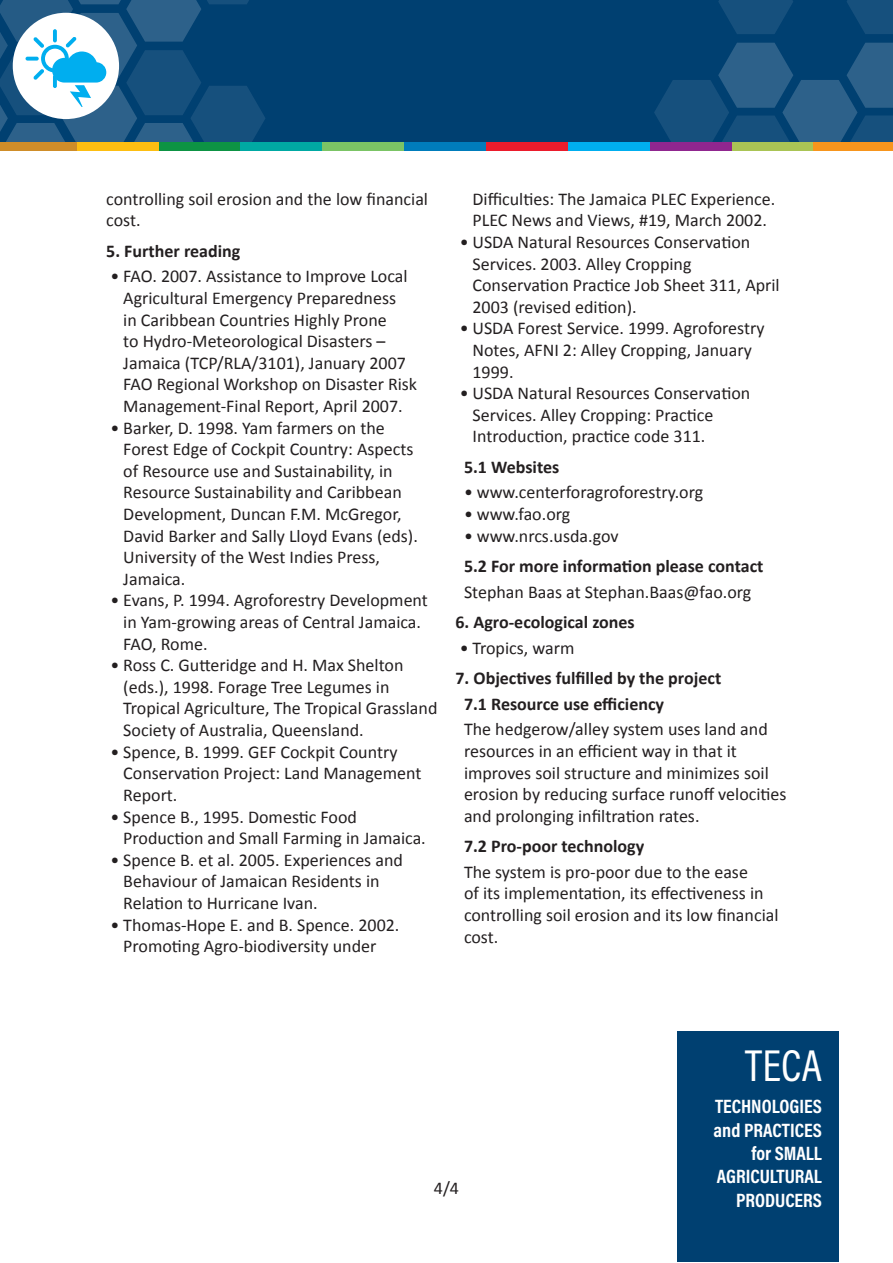
<style>
.page{position:relative;width:893px;height:1263px;background:#fff}
.page>*{position:absolute;margin:0;border:0;box-sizing:border-box;transform-origin:0 0}
.t1{font:45px "Acumin Pro Cond";color:#fff}
.t2{font:700 19.5px/23.4px "Acumin Pro Cond";color:#fff;text-align:right}
.Body_Text_1_1{font:18px/21.6px "Calibri";color:#231f20}
.Subheading_1_1{font:700 18px "Calibri";color:#231f20}
.Heading_1{font:700 18px "Calibri";color:#231f20}
.Body_Text{font:18px/21.6px "Calibri";color:#231f20}
</style>
<div class="page">
<div style="left:0;top:0;width:893px;height:145px;background:#004071"></div>
<svg style="left:847px;top:0;width:46px;height:34px"></svg>
<svg style="left:718px;top:0;width:75px;height:34px"></svg>
<svg style="left:654px;top:43px;width:239px;height:107px"></svg>
<div style="left:813px;top:142px;width:80px;height:8px;background:#f7951d"></div>
<div style="left:732px;top:142px;width:81px;height:8px;background:#aac455"></div>
<div style="left:650px;top:142px;width:81px;height:8px;background:#90268f"></div>
<div style="left:568px;top:142px;width:81px;height:8px;background:#00aeef"></div>
<div style="left:486px;top:142px;width:82px;height:8px;background:#eb1c2c"></div>
<div style="left:404px;top:142px;width:82px;height:8px;background:#007cbb"></div>
<div style="left:322px;top:142px;width:82px;height:8px;background:#7bc465"></div>
<div style="left:240px;top:142px;width:82px;height:8px;background:#00a9a3"></div>
<svg style="left:0;top:0;width:265px;height:150px"></svg>
<div style="left:677px;top:1031px;width:162px;height:231px;background:#004071"></div>
<p class="Body_Text" style="left:106px;top:188px;width:323px">controlling soil erosion and the low financial cost.</p>
<p class="Heading_1" style="left:106px;top:239px;width:136px">5. Further reading</p>
<p class="Body_Text_1_1" style="left:123px;top:266px;width:295px;text-indent:-13px">• FAO. 2007. Assistance to Improve Local Agricultural Emergency Preparedness<br>in Caribbean Countries Highly Prone<br>to Hydro-Meteorological Disasters – Jamaica (TCP/RLA/3101), January 2007<br>FAO Regional Workshop on Disaster Risk Management‑Final Report, April 2007.</p>
<p class="Body_Text_1_1" style="left:123px;top:417px;width:296px;text-indent:-13px">• Barker, D. 1998. Yam farmers on the Forest Edge of Cockpit Country: Aspects of Resource use and Sustainability, in Resource Sustainability and Caribbean Development, Duncan F.M. McGregor, David Barker and Sally Lloyd Evans (eds).<br>University of the West Indies Press, Jamaica.</p>
<p class="Body_Text_1_1" style="left:123px;top:590px;width:306px;text-indent:-13px">• Evans, P. 1994. Agroforestry Development in Yam-growing areas of Central Jamaica.<br>FAO, Rome.</p>
<p class="Body_Text_1_1" style="left:123px;top:654px;width:316px;text-indent:-13px">• Ross C. Gutteridge and H. Max Shelton (eds.), 1998. Forage Tree Legumes in Tropical Agriculture, The Tropical Grassland Society of Australia, Queensland.</p>
<p class="Body_Text_1_1" style="left:123px;top:741px;width:300px;text-indent:-13px">• Spence, B. 1999. GEF Cockpit Country<br>Conservation Project: Land Management<br>Report.</p>
<p class="Body_Text_1_1" style="left:123px;top:806px;width:304px;text-indent:-13px">• Spence B., 1995. Domestic Food<br>Production and Small Farming in Jamaica.</p>
<p class="Body_Text_1_1" style="left:123px;top:849px;width:281px;text-indent:-13px">• Spence B. et al. 2005. Experiences and<br>Behaviour of Jamaican Residents in<br>Relation to Hurricane Ivan.</p>
<p class="Body_Text_1_1" style="left:111px;top:914px;width:290px;text-align:center">• Thomas-Hope E. and B. Spence. 2002.<br>Promoting Agro-biodiversity under</p>
<p class="Body_Text_1_1" style="left:472px;top:188px;width:304px">Difficulties: The Jamaica PLEC Experience.<br>PLEC News and Views, #19, March 2002.</p>
<p class="Body_Text_1_1" style="left:472px;top:231px;width:309px;text-indent:-13px">• USDA Natural Resources Conservation Services. 2003. Alley Cropping Conservation Practice Job Sheet 311, April 2003 (revised edition).</p>
<p class="Body_Text_1_1" style="left:472px;top:318px;width:294px;text-indent:-13px">• USDA Forest Service. 1999. Agroforestry<br>Notes, AFNI 2: Alley Cropping, January<br>1999.</p>
<p class="Body_Text_1_1" style="left:472px;top:383px;width:279px;text-indent:-13px">• USDA Natural Resources Conservation<br>Services. Alley Cropping: Practice<br>Introduction, practice code 311.</p>
<p class="Subheading_1_1" style="left:464px;top:455px;width:97px">5.1 Websites</p>
<p class="Body_Text_1_1" style="left:464px;top:482px;width:241px">• www.centerforagroforestry.org</p>
<p class="Body_Text_1_1" style="left:464px;top:503px;width:108px">• www.fao.org</p>
<p class="Body_Text_1_1" style="left:464px;top:525px;width:156px">• www.nrcs.usda.gov</p>
<p class="Subheading_1_1" style="left:464px;top:555px;width:301px">5.2 For more information please contact</p>
<p class="Body_Text_1_1" style="left:464px;top:581px;width:289px">Stephan Baas at Stephan.Baas@fao.org</p>
<p class="Heading_1" style="left:455px;top:611px;width:181px">6. Agro-ecological zones</p>
<p class="Body_Text_1_1" style="left:460px;top:637px;width:116px">• Tropics, warm</p>
<p class="Heading_1" style="left:455px;top:666px;width:267px">7. Objectives fulfilled by the project</p>
<p class="Subheading_1_1" style="left:464px;top:692px;width:202px">7.1 Resource use efficiency</p>
<p class="Body_Text_1_1" style="left:464px;top:719px;width:324px">The hedgerow/alley system uses land and resources in an efficient way in that it improves soil structure and minimizes soil erosion by reducing surface runoff velocities and prolonging infiltration rates.</p>
<p class="Subheading_1_1" style="left:464px;top:835px;width:182px">7.2 Pro-poor technology</p>
<p class="Body_Text_1_1" style="left:464px;top:861px;width:316px">The system is pro‑poor due to the ease<br>of its implementation, its effectiveness in controlling soil erosion and its low financial cost.</p>
<p class="Body_Text_1_1" style="left:434px;top:1178px;width:27px">4/4</p>
<p class="t1" style="left:745px;top:1037px;width:78px">TECA</p>
<p class="t2" style="left:713px;top:1094px;width:110px">TECHNOLOGIES and PRACTICES for SMALL<br>AGRICULTURAL<br>PRODUCERS</p>
</div>
